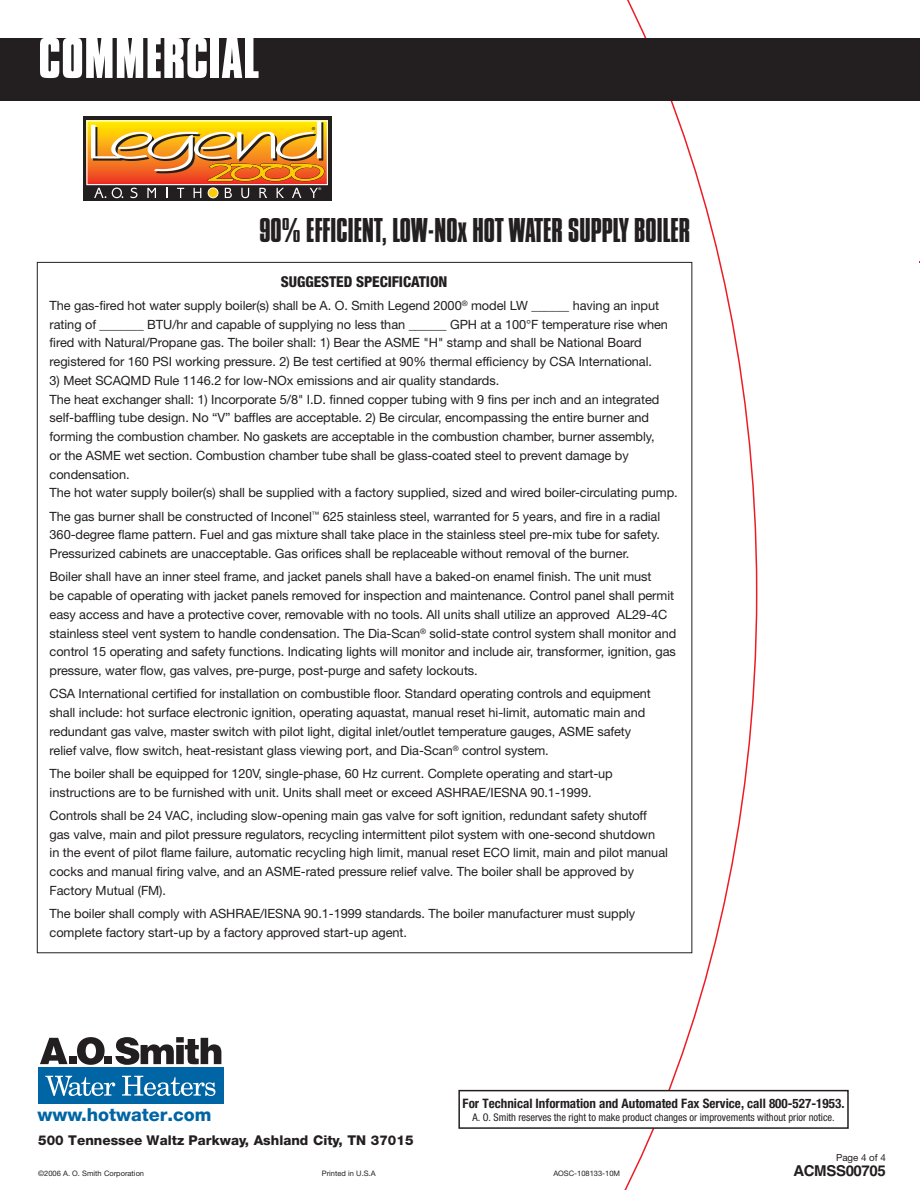
<style>
.page{position:relative;width:920px;height:1190px;background:#fff}
.page>*{position:absolute;margin:0;border:0;box-sizing:border-box;transform-origin:0 0}
.t1{font:60px "Compacta Bold Plain";color:#fff}
.t2{font:36px "Compacta Plain";letter-spacing:-.015em;color:#231f20}
.t3{font:800 18px "Helvetica Neue";color:#0065a4}
.t4{font:800 condensed 15px "Helvetica Neue";letter-spacing:-.005em;color:#231f20}
.t5{font:700 15px "Helvetica";letter-spacing:-.025em;color:#231f20}
.t6{font:800 13.5px "Helvetica Neue";color:#231f20}
.t7{font:700 condensed 13.05px "Helvetica Neue";color:#231f20}
.t8{font:12.75px/18.8px "Helvetica Neue";letter-spacing:-.005em;color:#231f20}
.t9{font:condensed 10.5px "Helvetica Neue";color:#231f20}
.t10{font:9.75px "Helvetica Neue";color:#231f20}
.t11{font:7.5px "Helvetica Neue";color:#231f20}
.t12{font:4.05px "Helvetica";color:#000}
.t13{font:3.6px "Helvetica";color:#fff}
</style>
<div class="page">
<svg style="left:615px;top:0;width:142px;height:1190px"></svg>
<div style="left:0;top:39px;width:919px;height:62px;background:#231f20"></div>
<div style="left:459px;top:1091px;width:388px;height:37px;background:#fff"></div>
<div style="left:458px;top:1090px;width:390px;height:39px;border:2px solid #231f20"></div>
<svg style="left:40px;top:1038px;width:28px;height:26px"></svg>
<div style="left:69px;top:1057px;width:8px;height:7px;background:#231f20"></div>
<svg style="left:77px;top:1037px;width:28px;height:28px"></svg>
<div style="left:104px;top:1057px;width:8px;height:7px;background:#231f20"></div>
<svg style="left:115px;top:1037px;width:106px;height:28px"></svg>
<div style="left:38px;top:1067px;width:185px;height:37px;background:#0065a4"></div>
<svg style="left:45px;top:1076px;width:70px;height:20px"></svg>
<svg style="left:122px;top:1076px;width:93px;height:20px"></svg>
<svg style="left:83px;top:117px;width:248px;height:84px;background:#5d4c36"></svg>
<svg style="left:91px;top:121px;width:234px;height:77px;background:#c78b3b"></svg>
<h1 class="t1" style="left:38px;top:22px;width:222px">COMMERCIAL</h1>
<p class="t12" style="left:312px;top:127px;width:5px">®</p>
<p class="t13" style="left:318px;top:187px;width:4px">®</p>
<h2 class="t2" style="left:259px;top:209px;width:432px">90% EFFICIENT, LOW-NOx HOT WATER SUPPLY BOILER</h2>
<p class="t4" style="left:281px;top:276px;width:168px">SUGGESTED SPECIFICATION</p>
<p class="t8" style="left:50px;top:297px;width:619px">The gas-fired hot water supply boiler(s) shall be A. O. Smith Legend 2000<sup>®</sup> model LW ______ having an input rating of _______ BTU/hr and capable of supplying no less than ______ GPH at a 100°F temperature rise when fired with Natural/Propane gas. The boiler shall: 1) Bear the ASME "H" stamp and shall be National Board registered for 160 PSI working pressure. 2) Be test certified at 90% thermal efficiency by CSA International.</p>
<p class="t8" style="left:50px;top:372px;width:629px">3) Meet SCAQMD Rule 1146.2 for low-NOx emissions and air quality standards.<br>The heat exchanger shall: 1) Incorporate 5/8" I.D. finned copper tubing with 9 fins per inch and an integrated self-baffling tube design. No “V” baffles are acceptable. 2) Be circular, encompassing the entire burner and forming the combustion chamber. No gaskets are acceptable in the combustion chamber, burner assembly,<br>or the ASME wet section. Combustion chamber tube shall be glass-coated steel to prevent damage by condensation.<br>The hot water supply boiler(s) shall be supplied with a factory supplied, sized and wired boiler-circulating pump.</p>
<p class="t8" style="left:50px;top:508px;width:612px;text-align:justify">The gas burner shall be constructed of Inconel<sup>™</sup> 625 stainless steel, warranted for 5 years, and fire in a radial 360-degree flame pattern. Fuel and gas mixture shall take place in the stainless steel pre-mix tube for safety.<br>Pressurized cabinets are unacceptable. Gas orifices shall be replaceable without removal of the burner.</p>
<p class="t8" style="left:50px;top:569px;width:628px">Boiler shall have an inner steel frame, and jacket panels shall have a baked-on enamel finish. The unit must<br>be capable of operating with jacket panels removed for inspection and maintenance. Control panel shall permit easy access and have a protective cover, removable with no tools. All units shall utilize an approved AL29-4C stainless steel vent system to handle condensation. The Dia-Scan<sup>®</sup> solid-state control system shall monitor and control 15 operating and safety functions. Indicating lights will monitor and include air, transformer, ignition, gas pressure, water flow, gas valves, pre-purge, post-purge and safety lockouts.</p>
<p class="t8" style="left:50px;top:686px;width:602px">CSA International certified for installation on combustible floor. Standard operating controls and equipment shall include: hot surface electronic ignition, operating aquastat, manual reset hi-limit, automatic main and redundant gas valve, master switch with pilot light, digital inlet/outlet temperature gauges, ASME safety relief valve, flow switch, heat-resistant glass viewing port, and Dia-Scan<sup>®</sup> control system.</p>
<p class="t8" style="left:50px;top:765px;width:564px">The boiler shall be equipped for 120V, single-phase, 60 Hz current. Complete operating and start-up instructions are to be furnished with unit. Units shall meet or exceed ASHRAE/IESNA 90.1-1999.</p>
<p class="t8" style="left:50px;top:807px;width:619px">Controls shall be 24 VAC, including slow-opening main gas valve for soft ignition, redundant safety shutoff gas valve, main and pilot pressure regulators, recycling intermittent pilot system with one-second shutdown in the event of pilot flame failure, automatic recycling high limit, manual reset ECO limit, main and pilot manual cocks and manual firing valve, and an ASME-rated pressure relief valve. The boiler shall be approved by Factory Mutual (FM).</p>
<p class="t8" style="left:50px;top:905px;width:587px">The boiler shall comply with ASHRAE/IESNA 90.1-1999 standards. The boiler manufacturer must supply complete factory start-up by a factory approved start-up agent.</p>
<p class="t7" style="left:462px;top:1098px;width:383px">For Technical Information and Automated Fax Service, call 800-527-1953.</p>
<p class="t9" style="left:472px;top:1114px;width:363px">A. O. Smith reserves the right to make product changes or improvements without prior notice.</p>
<p class="t10" style="left:835px;top:1154px;width:51px">Page 4 of 4</p>
<h3 class="t3" style="left:37px;top:1108px;width:176px">w w w.hotwater.c o m</h3>
<p class="t6" style="left:38px;top:1135px;width:377px">500 Tennessee Waltz Parkway, Ashland City, TN 37015</p>
<p class="t11" style="left:38px;top:1170px;width:107px">©2006 A. O. Smith Corporation</p>
<p class="t11" style="left:322px;top:1170px;width:55px">Printed in U.S.A</p>
<p class="t11" style="left:553px;top:1170px;width:68px">AOSC-108133-10M</p>
<p class="t5" style="left:793px;top:1165px;width:94px">ACMSS00705</p>
</div>
